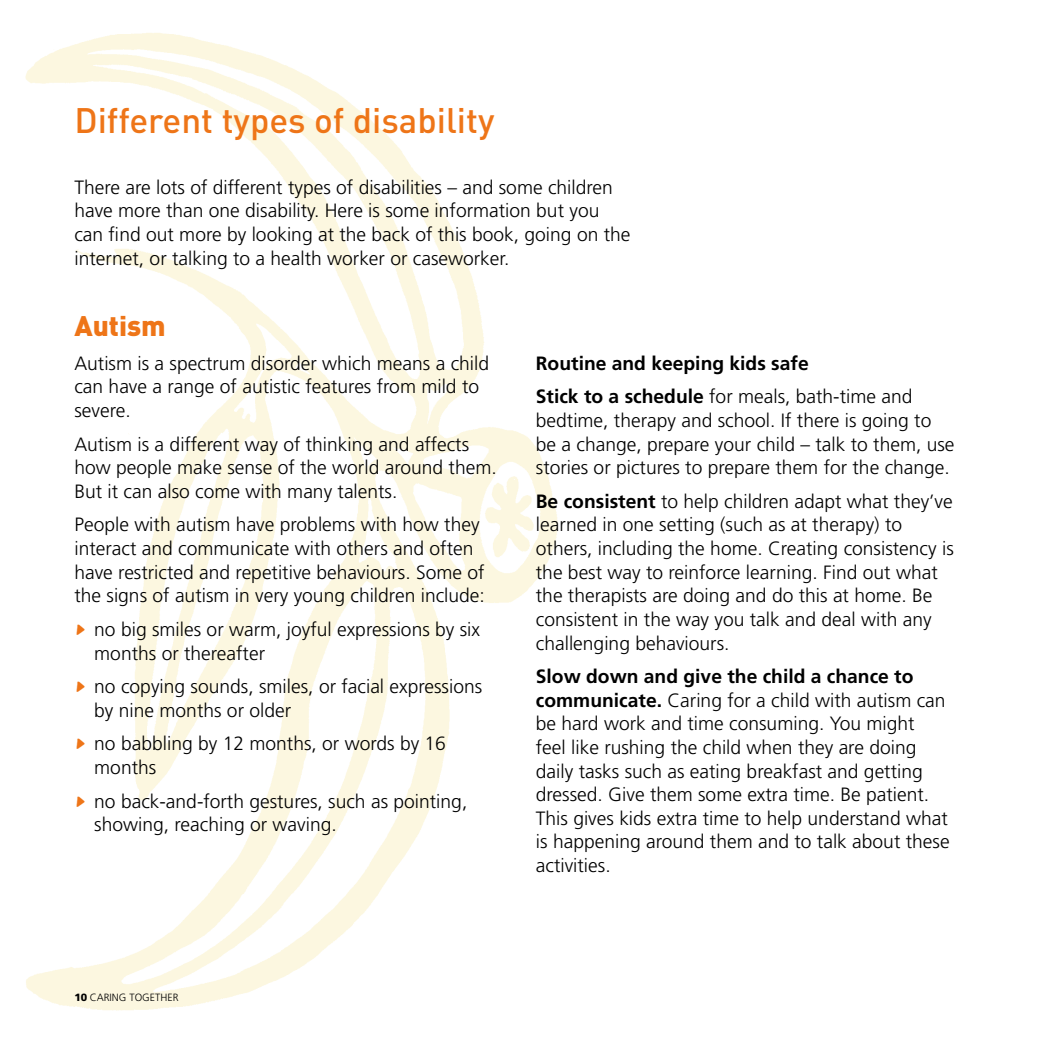
<style>
.page{position:relative;width:1042px;height:1042px;background:#fff}
.page>*{position:absolute;margin:0;border:0;box-sizing:border-box;transform-origin:0 0}
.t1{font:500 35px "DIN";color:#ee7518}
.t2{font:900 28px "DIN";color:#ee7518}
.t3{font:300 19.25px/23.6px "Frutiger";color:#000}
.t4{font:700 19.25px/33.6px "Frutiger";color:#000}
.t5{font:300 10.5px "Frutiger";color:#000}
.s1{font-family:"Farao FTN";font-weight:400;font-style:italic;font-size:24.5px;color:#ee7518}
.s2{font-weight:300}
.s3{font-weight:700}
.s4{font-weight:900}
</style>
<div class="page">
<img style="left:25px;top:33px;width:533px;height:978px">
<h1 class="t1" style="left:74px;top:98px;width:421px">Different types of disability</h1>
<p class="t3" style="left:74px;top:175px;width:557px">There are lots of different types of disabilities – and some children have more than one disability. Here is some information but you can find out more by looking at the back of this book, going on the internet, or talking to a health worker or caseworker.</p>
<h2 class="t2" style="left:74px;top:307px;width:93px">Autism</h2>
<p class="t3" style="left:74px;top:351px;width:416px">Autism is a spectrum disorder which means a child can have a range of autistic features from mild to severe.</p>
<p class="t3" style="left:74px;top:432px;width:424px">Autism is a different way of thinking and affects how people make sense of the world around them.<br>But it can also come with many talents.</p>
<p class="t3" style="left:74px;top:513px;width:412px">People with autism have problems with how they interact and communicate with others and often have restricted and repetitive behaviours. Some of the signs of autism in very young children include:</p>
<p class="t3" style="left:94px;top:617px;width:387px;text-indent:-20px"><span class="s1">≥</span> no big smiles or warm, joyful expressions by six months or thereafter</p>
<p class="t3" style="left:94px;top:674px;width:389px;text-indent:-20px"><span class="s1">≥</span> no copying sounds, smiles, or facial expressions by nine months or older</p>
<p class="t3" style="left:94px;top:732px;width:353px;text-indent:-20px"><span class="s1">≥</span> no babbling by 12 months, or words by 16 months</p>
<p class="t3" style="left:94px;top:789px;width:374px;text-indent:-20px"><span class="s1">≥</span> no back-and-forth gestures, such as pointing, showing, reaching or waving.</p>
<p class="t4" style="left:536px;top:346px;width:378px">Routine and keeping kids safe<br>Stick to a schedule <span class="s2">for meals, bath-time and</span></p>
<p class="t3" style="left:536px;top:408px;width:420px">bedtime, therapy and school. If there is going to be a change, prepare your child – talk to them, use stories or pictures to prepare them for the change.</p>
<p class="t3" style="left:536px;top:489px;width:419px"><span class="s3">Be consistent</span> to help children adapt what they’ve learned in one setting (such as at therapy) to others, including the home. Creating consistency is the best way to reinforce learning. Find out what the therapists are doing and do this at home. Be consistent in the way you talk and deal with any challenging behaviours.</p>
<p class="t3" style="left:536px;top:664px;width:415px"><span class="s3">Slow down and give the child a chance to communicate.</span> Caring for a child with autism can be hard work and time consuming. You might<br>feel like rushing the child when they are doing daily tasks such as eating breakfast and getting dressed. Give them some extra time. Be patient.<br>This gives kids extra time to help understand what is happening around them and to talk about these activities.</p>
<p class="t5" style="left:74px;top:991px;width:106px"><span class="s4">10</span> CARING TOGETHER</p>
</div>
